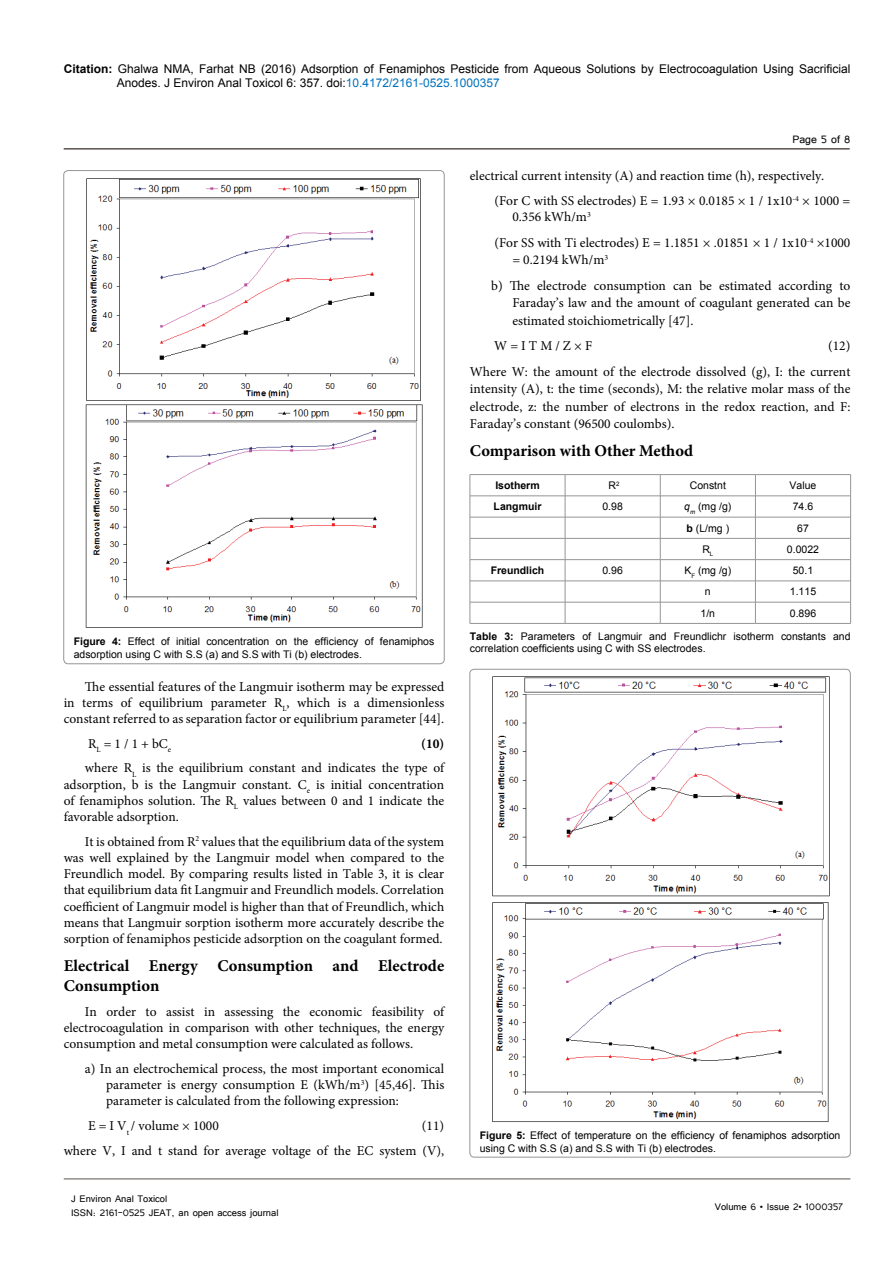
<style>
.page{position:relative;width:893px;height:1263px;background:#fff}
.page>*{position:absolute;margin:0;border:0;box-sizing:border-box;transform-origin:0 0}
.SH{font:700 16.5px/19.8px "Minion Pro";color:#000}
.t1{font:13.5px/16.2px "Minion Pro";color:#000;text-align:justify}
.t2{font:13.5px "Tunga";color:#000}
.t3{font:700 13.5px "Minion Pro";color:#000}
.t4{font:12px/14.4px "Arial";color:#000}
.t5{font:12px/14.4px "Tunga";color:#000}
.t6{font:10.5px/12.6px "Arial";color:#000}
.t7{font:700 10.5px "Arial";color:#000}
.s1{font-weight:700}
.s2{color:#0072bc}
.s3{font-style:italic}
</style>
<div class="page">
<hr style="left:64px;top:148px;width:786px;height:2px;background:#5b514f">
<hr style="left:64px;top:1179px;width:786px;height:1px;background:#5b514f">
<svg style="left:471px;top:475px;width:379px;height:148px"></svg>
<hr style="left:470px;top:474px;width:95px;height:1px;background:#939598">
<hr style="left:565px;top:474px;width:95px;height:1px;background:#939598">
<hr style="left:660px;top:474px;width:95px;height:1px;background:#939598">
<hr style="left:755px;top:474px;width:96px;height:1px;background:#939598">
<hr style="left:470px;top:496px;width:95px;height:1px;background:#939598">
<hr style="left:565px;top:496px;width:95px;height:1px;background:#939598">
<hr style="left:660px;top:496px;width:95px;height:1px;background:#939598">
<hr style="left:755px;top:496px;width:96px;height:1px;background:#939598">
<hr style="left:470px;top:517px;width:95px;height:1px;background:#939598">
<hr style="left:565px;top:517px;width:95px;height:1px;background:#939598">
<hr style="left:660px;top:517px;width:95px;height:1px;background:#939598">
<hr style="left:755px;top:517px;width:96px;height:1px;background:#939598">
<hr style="left:470px;top:538px;width:95px;height:1px;background:#939598">
<hr style="left:565px;top:538px;width:95px;height:1px;background:#939598">
<hr style="left:660px;top:538px;width:95px;height:1px;background:#939598">
<hr style="left:755px;top:538px;width:96px;height:1px;background:#939598">
<hr style="left:470px;top:559px;width:95px;height:1px;background:#939598">
<hr style="left:565px;top:559px;width:95px;height:1px;background:#939598">
<hr style="left:660px;top:559px;width:95px;height:1px;background:#939598">
<hr style="left:755px;top:559px;width:96px;height:1px;background:#939598">
<hr style="left:470px;top:581px;width:95px;height:1px;background:#939598">
<hr style="left:565px;top:581px;width:95px;height:1px;background:#939598">
<hr style="left:660px;top:581px;width:95px;height:1px;background:#939598">
<hr style="left:755px;top:581px;width:96px;height:1px;background:#939598">
<hr style="left:470px;top:602px;width:95px;height:1px;background:#939598">
<svg style="left:470px;top:475px;width:1px;height:148px"></svg>
<hr style="left:565px;top:602px;width:95px;height:1px;background:#939598">
<svg style="left:565px;top:475px;width:1px;height:148px"></svg>
<hr style="left:660px;top:602px;width:95px;height:1px;background:#939598">
<svg style="left:660px;top:475px;width:1px;height:148px"></svg>
<hr style="left:755px;top:602px;width:96px;height:1px;background:#939598">
<svg style="left:755px;top:475px;width:1px;height:148px"></svg>
<svg style="left:850px;top:475px;width:1px;height:148px"></svg>
<hr style="left:470px;top:623px;width:95px;height:1px;background:#939598">
<hr style="left:565px;top:623px;width:95px;height:1px;background:#939598">
<hr style="left:660px;top:623px;width:95px;height:1px;background:#939598">
<hr style="left:755px;top:623px;width:96px;height:1px;background:#939598">
<img style="left:85px;top:178px;width:338px;height:450px">
<img style="left:492px;top:676px;width:337px;height:446px">
<p class="t4" style="left:117px;top:61px;width:735px;text-indent:-53px"><span class="s1">Citation:</span> Ghalwa NMA, Farhat NB (2016) Adsorption of Fenamiphos Pesticide from Aqueous Solutions by Electrocoagulation Using Sacrificial<br>Anodes. J Environ Anal Toxicol 6: 357. doi:<span class="s2">10.4172/2161-0525.1000357</span></p>
<p class="t2" style="left:792px;top:131px;width:60px">Page 5 of 8</p>
<p class="t6" style="left:74px;top:635px;width:362px"><span class="s1">Figure 4:</span> Effect of initial concentration on the efficiency of fenamiphos adsorption using C with S.S (a) and S.S with Ti (b) electrodes.</p>
<p class="t1" style="left:64px;top:678px;width:382px;text-indent:21px">The essential features of the Langmuir isotherm may be expressed in terms of equilibrium parameter R<sub>L</sub>, which is a dimensionless constant referred to as separation factor or equilibrium parameter [44].</p>
<p class="t1" style="left:88px;top:735px;width:85px">R<sub>L</sub> = 1 / 1 + bC<sub>e</sub></p>
<p class="t3" style="left:421px;top:734px;width:25px">(10)</p>
<p class="t1" style="left:64px;top:760px;width:382px;text-indent:21px">where R<sub>L</sub> is the equilibrium constant and indicates the type of adsorption, b is the Langmuir constant. C<sub>e</sub> is initial concentration of fenamiphos solution. The R<sub>L</sub> values between 0 and 1 indicate the favorable adsorption.</p>
<p class="t1" style="left:64px;top:833px;width:382px;text-indent:21px">It is obtained from R<sup>2</sup> values that the equilibrium data of the system was well explained by the Langmuir model when compared to the Freundlich model. By comparing results listed in Table 3, it is clear that equilibrium data fit Langmuir and Freundlich models. Correlation coefficient of Langmuir model is higher than that of Freundlich, which means that Langmuir sorption isotherm more accurately describe the sorption of fenamiphos pesticide adsorption on the coagulant formed.</p>
<p class="SH" style="left:64px;top:956px;width:382px">Electrical Energy Consumption and Electrode<br>Consumption</p>
<p class="t1" style="left:64px;top:1003px;width:382px;text-indent:21px">In order to assist in assessing the economic feasibility of electrocoagulation in comparison with other techniques, the energy consumption and metal consumption were calculated as follows.</p>
<p class="t1" style="left:106px;top:1060px;width:340px;text-indent:-21px">a) In an electrochemical process, the most important economical parameter is energy consumption E (kWh/m<sup>3</sup>) [45,46]. This parameter is calculated from the following expression:</p>
<p class="t1" style="left:88px;top:1118px;width:132px">E = I V<sub>t</sub> / volume × 1000</p>
<p class="t1" style="left:422px;top:1118px;width:24px">(11)</p>
<p class="t1" style="left:64px;top:1142px;width:382px">where V, I and t stand for average voltage of the EC system (V),</p>
<p class="t5" style="left:71px;top:1190px;width:209px">J Environ Anal Toxicol<br>ISSN: 2161-0525 JEAT, an open access journal</p>
<p class="t1" style="left:470px;top:168px;width:356px">electrical current intensity (A) and reaction time (h), respectively.</p>
<p class="t1" style="left:512px;top:193px;width:340px;text-indent:-18px">(For C with SS electrodes) E = 1.93 × 0.0185 × 1 / 1x10<sup>-4</sup> × 1000 =<br>0.356 kWh/m<sup>3</sup></p>
<p class="t1" style="left:512px;top:234px;width:340px;line-height:17.2px;text-indent:-18px">(For SS with Ti electrodes) E = 1.1851 × .01851 × 1 / 1x10<sup>-4</sup> ×1000 = 0.2194 kWh/m<sup>3</sup></p>
<p class="t1" style="left:512px;top:277px;width:340px;line-height:17.2px;text-indent:-21px">b) The electrode consumption can be estimated according to Faraday’s law and the amount of coagulant generated can be estimated stoichiometrically [47].</p>
<p class="t1" style="left:494px;top:338px;width:99px">W = I T M / Z × F</p>
<p class="t1" style="left:828px;top:338px;width:24px">(12)</p>
<p class="t1" style="left:470px;top:363px;width:382px;line-height:17.2px">Where W: the amount of the electrode dissolved (g), I: the current intensity (A), t: the time (seconds), M: the relative molar mass of the electrode, z: the number of electrons in the redox reaction, and F:<br>Faraday’s constant (96500 coulombs).</p>
<p class="SH" style="left:470px;top:441px;width:225px">Comparison with Other Method</p>
<p class="t7" style="left:495px;top:478px;width:46px">Isotherm</p>
<p class="t6" style="left:609px;top:479px;width:12px">R<sup>2</sup></p>
<p class="t6" style="left:690px;top:479px;width:38px">Constnt</p>
<p class="t6" style="left:790px;top:479px;width:28px">Value</p>
<p class="t7" style="left:494px;top:500px;width:49px">Langmuir</p>
<p class="t6" style="left:602px;top:500px;width:22px">0.98</p>
<p class="t6" style="left:684px;top:500px;width:49px"><span class="s3">q</span><sub>m</sub> (mg /g)</p>
<p class="t6" style="left:793px;top:500px;width:22px">74.6</p>
<p class="t6" style="left:687px;top:522px;width:44px"><span class="s1">b</span> (L/mg )</p>
<p class="t6" style="left:797px;top:522px;width:13px">67</p>
<p class="t6" style="left:702px;top:543px;width:12px">R<sub>L</sub></p>
<p class="t6" style="left:787px;top:543px;width:34px">0.0022</p>
<p class="t7" style="left:491px;top:563px;width:55px">Freundlich</p>
<p class="t6" style="left:602px;top:564px;width:22px">0.96</p>
<p class="t6" style="left:684px;top:564px;width:48px">K<sub>F</sub> (mg /g)</p>
<p class="t6" style="left:793px;top:564px;width:22px">50.1</p>
<p class="t6" style="left:705px;top:585px;width:7px">n</p>
<p class="t6" style="left:790px;top:585px;width:28px">1.115</p>
<p class="t6" style="left:701px;top:607px;width:16px">1/n</p>
<p class="t6" style="left:790px;top:607px;width:28px">0.896</p>
<p class="t6" style="left:470px;top:630px;width:382px"><span class="s1">Table 3:</span> Parameters of Langmuir and Freundlichr isotherm constants and correlation coefficients using C with SS electrodes.</p>
<p class="t6" style="left:480px;top:1129px;width:362px"><span class="s1">Figure 5:</span> Effect of temperature on the efficiency of fenamiphos adsorption using C with S.S (a) and S.S with Ti (b) electrodes.</p>
<p class="t5" style="left:715px;top:1199px;width:130px">Volume 6 • Issue 2• 1000357</p>
</div>
